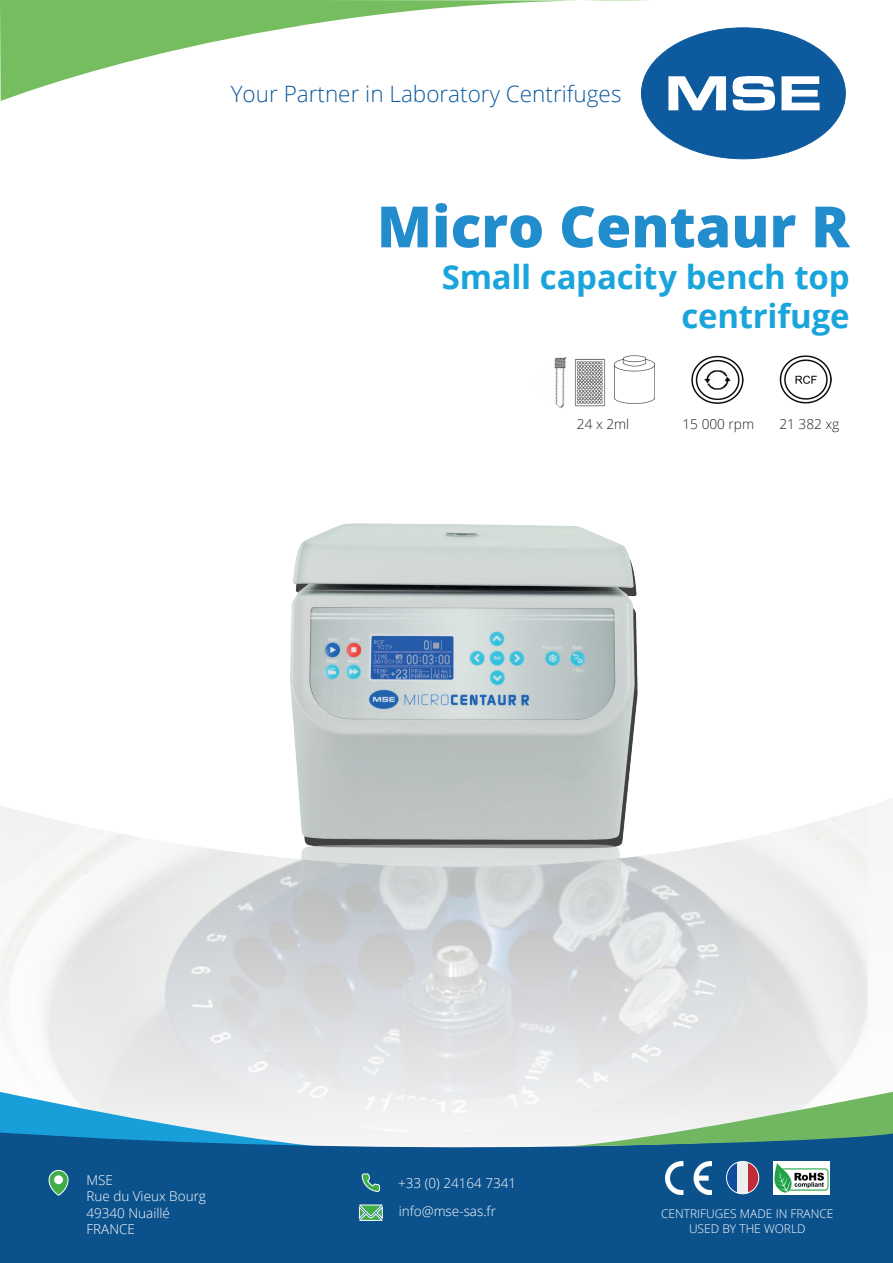
<style>
.page{position:relative;width:893px;height:1263px;background:#fff}
.page>*{position:absolute;margin:0;border:0;box-sizing:border-box;transform-origin:0 0}
.t1{font:800 57px "Open Sans";color:#228dcd}
.t2{font:900 51px "Eurostile Ext";color:#fff}
.t3{font:700 33px/39.6px "Open Sans";letter-spacing:-.005em;color:#19a5db;text-align:right}
.t4{font:300 22.5px "Open Sans";color:#0d5a9e}
.t5{font:300 13.65px "Open Sans";color:#231f20}
.t6{font:300 13.5px/16.2px "Open Sans";color:#fff}
.t7{font:300 12px/14.4px "Open Sans";color:#fff;text-align:center}
</style>
<div class="page">
<div style="left:0;top:1152px;width:893px;height:111px;background:#0b518c"></div>
<svg style="left:0;top:1090px;width:417px;height:42px"></svg>
<svg style="left:0;top:1132px;width:893px;height:89px"></svg>
<svg style="left:560px;top:1090px;width:333px;height:56px"></svg>
<div style="left:641px;top:28px;width:204px;height:131px;background:#0d5a9e;border-radius:50%"></div>
<svg style="left:0;top:0;width:653px;height:101px"></svg>
<svg style="left:359px;top:1205px;width:23px;height:15px"></svg>
<svg style="left:362px;top:1174px;width:18px;height:18px"></svg>
<svg style="left:49px;top:1170px;width:19px;height:25px"></svg>
<div style="left:53px;top:1174px;width:11px;height:11px;background:#fff;border-radius:50%"></div>
<div style="left:53px;top:1174px;width:12px;height:12px;border:2px solid #40ae49;border-radius:50%"></div>
<img style="left:665px;top:1161px;width:47px;height:34px">
<svg style="left:726px;top:1161px;width:11px;height:33px"></svg>
<div style="left:737px;top:1161px;width:11px;height:33px;background:#edeeed"></div>
<svg style="left:748px;top:1161px;width:11px;height:33px"></svg>
<div style="left:726px;top:1161px;width:33px;height:33px;border:1px solid #fff;border-radius:50%"></div>
<img style="left:773px;top:1161px;width:56px;height:33px">
<img style="left:2px;top:355px;width:891px;height:631px">
<h3 class="t4" style="left:231px;top:79px;width:392px">Your Partner in Laboratory Centrifuges</h3>
<h2 class="t2" style="left:664px;top:55px;width:160px">MSE</h2>
<h1 class="t1" style="left:377px;top:183px;width:474px">Micro Centaur R</h1>
<h3 class="t3" style="left:442px;top:256px;width:409px">Small capacity bench top centrifuge</h3>
<p class="t5" style="left:577px;top:415px;width:54px">24 x 2ml</p>
<p class="t5" style="left:682px;top:415px;width:73px">15 000 rpm</p>
<p class="t5" style="left:779px;top:415px;width:62px">21 382 xg</p>
<p class="t6" style="left:86px;top:1172px;width:121px">MSE<br>Rue du Vieux Bourg<br>49340 Nuaillé<br>FRANCE</p>
<p class="t6" style="left:398px;top:1169px;width:120px;line-height:27.9px">+33 (0) 24164 7341 info@mse-sas.fr</p>
<p class="t7" style="left:661px;top:1206px;width:174px">CENTRIFUGES MADE IN FRANCE<br>USED BY THE WORLD</p>
</div>
